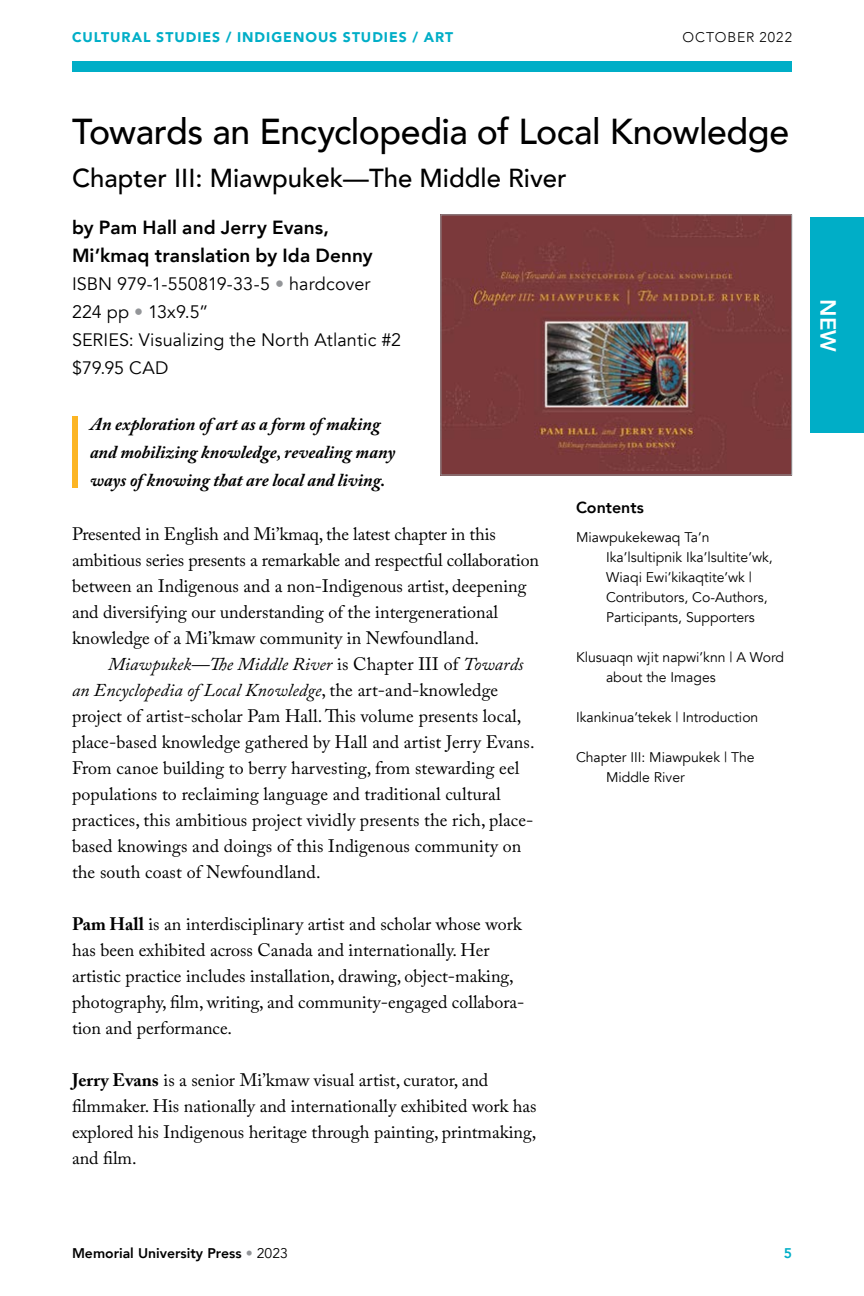
<style>
.page{position:relative;width:864px;height:1296px;background:#fff}
.page>*{position:absolute;margin:0;border:0;box-sizing:border-box;transform-origin:0 0}
.t1{font:500 36px "Avenir";letter-spacing:-.015em;color:#000}
.t2{font:500 26px "Avenir";color:#000}
.t3{font:800 22px "Avenir";color:#fff}
.t4{font:800 19px/28px "Avenir";letter-spacing:.005em;color:#000}
.t5{font:18px/26px "Adobe Caslon Pro";color:#000}
.t6{font:italic 700 18px/28px "Adobe Caslon Pro";color:#000}
.t7{font:18px/28px "Avenir";letter-spacing:.005em;color:#000}
.t8{font:800 16px "Avenir";color:#000}
.t9{font:14px/20px "Avenir";color:#000}
.t10{font:900 14px "Avenir";letter-spacing:.07em;color:#00aec7}
.t11{font:800 14px "Avenir";color:#000}
.t12{font:300 14px "Avenir";letter-spacing:.075em;color:#000}
.t13{font:800 14px "Avenir";color:#00aec7}
.s1{color:#939598}
.s2{font-style:italic}
.s3{font-weight:700}
.s4{font-weight:400}
</style>
<div class="page">
<div style="left:72px;top:62px;width:720px;height:10px;background:#00aec7"></div>
<div style="left:810px;top:217px;width:54px;height:216px;background:#00aec7"></div>
<div style="left:72px;top:416px;width:6px;height:72px;background:#fcb524"></div>
<img style="left:443px;top:217px;width:347px;height:256px">
<div style="left:441px;top:215px;width:351px;height:260px;border:1px solid #95979a"></div>
<p class="t10" style="left:72px;top:25px;width:383px">CULTURAL STUDIES / INDIGENOUS STUDIES / ART</p>
<p class="t12" style="left:682px;top:29px;width:111px">OCTOBER 2022</p>
<h1 class="t1" style="left:72px;top:100px;width:719px">Towards an Encyclopedia of Local Knowledge</h1>
<h2 class="t2" style="left:72px;top:155px;width:496px">Chapter III: Miawpukek—The Middle River</h2>
<p class="t4" style="left:72px;top:213px;width:302px">by Pam Hall and Jerry Evans,<br>Mi’kmaq translation by Ida Denny</p>
<p class="t7" style="left:72px;top:270px;width:331px">ISBN 979-1-550819-33-5 <span class="s1">•</span> hardcover<br>224 pp <span class="s1">•</span> 13x9.5”<br>SERIES: Visualizing the North Atlantic #2 $79.95 CAD</p>
<p class="t6" style="left:90px;top:410px;width:307px">An exploration of art as a form of making and mobilizing knowledge, revealing many ways of knowing that are local and living.</p>
<p class="t5" style="left:72px;top:521px;width:469px">Presented in English and Mi’kmaq, the latest chapter in this ambitious series presents a remarkable and respectful collaboration between an Indigenous and a non-Indigenous artist, deepening and diversifying our understanding of the intergenerational knowledge of a Mi’kmaw community in Newfoundland.</p>
<p class="t5" style="left:72px;top:651px;width:464px;text-indent:36px"><span class="s2">Miawpukek—The Middle River</span> is Chapter III of <span class="s2">Towards an Encyclopedia of Local Knowledge</span>, the art-and-knowledge project of artist-scholar Pam Hall. This volume presents local, place-based knowledge gathered by Hall and artist Jerry Evans.<br>From canoe building to berry harvesting, from stewarding eel populations to reclaiming language and traditional cultural practices, this ambitious project vividly presents the rich, place&shy;based knowings and doings of this Indigenous community on the south coast of Newfoundland.</p>
<p class="t5" style="left:72px;top:911px;width:454px"><span class="s3">Pam Hall</span> is an interdisciplinary artist and scholar whose work has been exhibited across Canada and internationally. Her artistic practice includes installation, drawing, object-making, photography, film, writing, and community-engaged collabora&shy;tion and performance.</p>
<p class="t5" style="left:72px;top:1067px;width:466px"><span class="s3">Jerry Evans</span> is a senior Mi’kmaw visual artist, curator, and filmmaker. His nationally and internationally exhibited work has explored his Indigenous heritage through painting, printmaking, and film.</p>
<p class="t8" style="left:576px;top:495px;width:69px">Contents</p>
<p class="t9" style="left:606px;top:528px;width:168px;text-indent:-30px">Miawpukekewaq Ta’n<br>Ika’lsultipnik Ika’lsultite’wk,<br>Wiaqi Ewi’kikaqtite’wk |<br>Contributors, Co-Authors,<br>Participants, Supporters</p>
<p class="t9" style="left:606px;top:648px;width:180px;text-indent:-30px">Klusuaqn wjit napwi’knn | A Word about the Images</p>
<p class="t9" style="left:576px;top:708px;width:184px">Ikankinua’tekek | Introduction</p>
<p class="t9" style="left:606px;top:748px;width:150px;text-indent:-30px">Chapter III: Miawpukek | The<br>Middle River</p>
<p class="t3" style="left:845px;top:299px;width:54px;rotate:90deg">NEW</p>
<p class="t11" style="left:72px;top:1242px;width:217px">Memorial University Press <span class="s1">•</span> <span class="s4">2023</span></p>
<p class="t13" style="left:784px;top:1242px;width:10px">5</p>
</div>
